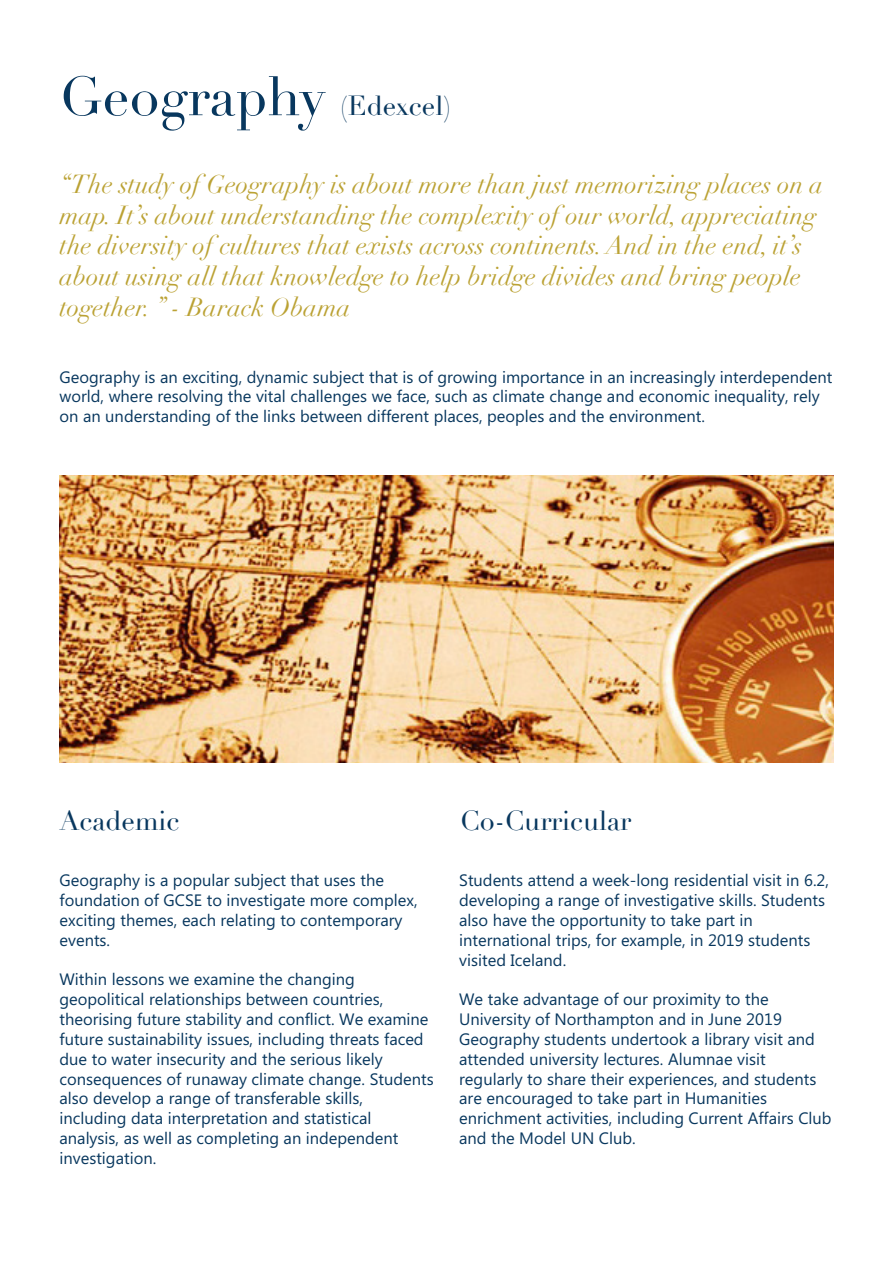
<style>
.page{position:relative;width:893px;height:1263px;background:#fff}
.page>*{position:absolute;margin:0;border:0;box-sizing:border-box;transform-origin:0 0}
.t1{font:54px "Didot";color:#08375e}
.t2{font:27px "Didot";color:#08375e}
.t3{font:italic 25.5px/30.6px "Didot";color:#bba234}
.t4{font:16.5px/19.8px "Microsoft Phags Pa";color:#08375e}
.s1{font-size:27px}
</style>
<div class="page">
<img style="left:60px;top:475px;width:773px;height:287px">
<p class="t1" style="left:60px;top:64px;width:393px">Geography <span class="s1">(Edexcel)</span></p>
<p class="t3" style="left:60px;top:169px;width:765px">“The study of Geography is about more than just memorizing places on a map. It’s about understanding the complexity of our world, appreciating the diversity of cultures that exists across continents. And in the end, it’s about using all that knowledge to help bridge divides and bring people together. ” - Barack Obama</p>
<p class="t4" style="left:60px;top:366px;width:774px">Geography is an exciting, dynamic subject that is of growing importance in an increasingly interdependent world, where resolving the vital challenges we face, such as climate change and economic inequality, rely on an understanding of the links between different places, peoples and the environment.</p>
<p class="t2" style="left:60px;top:804px;width:121px">Academic</p>
<p class="t2" style="left:460px;top:804px;width:172px">Co-Curricular</p>
<p class="t4" style="left:60px;top:870px;width:360px">Geography is a popular subject that uses the foundation of GCSE to investigate more complex, exciting themes, each relating to contemporary events.</p>
<p class="t4" style="left:60px;top:969px;width:376px">Within lessons we examine the changing geopolitical relationships between countries, theorising future stability and conflict. We examine future sustainability issues, including threats faced due to water insecurity and the serious likely consequences of runaway climate change. Students also develop a range of transferable skills, including data interpretation and statistical analysis, as well as completing an independent investigation.</p>
<p class="t4" style="left:459px;top:870px;width:371px">Students attend a week-long residential visit in 6.2, developing a range of investigative skills. Students also have the opportunity to take part in international trips, for example, in 2019 students visited Iceland.</p>
<p class="t4" style="left:459px;top:989px;width:374px">We take advantage of our proximity to the University of Northampton and in June 2019<br>Geography students undertook a library visit and attended university lectures. Alumnae visit regularly to share their experiences, and students are encouraged to take part in Humanities enrichment activities, including Current Affairs Club and the Model UN Club.</p>
</div>
